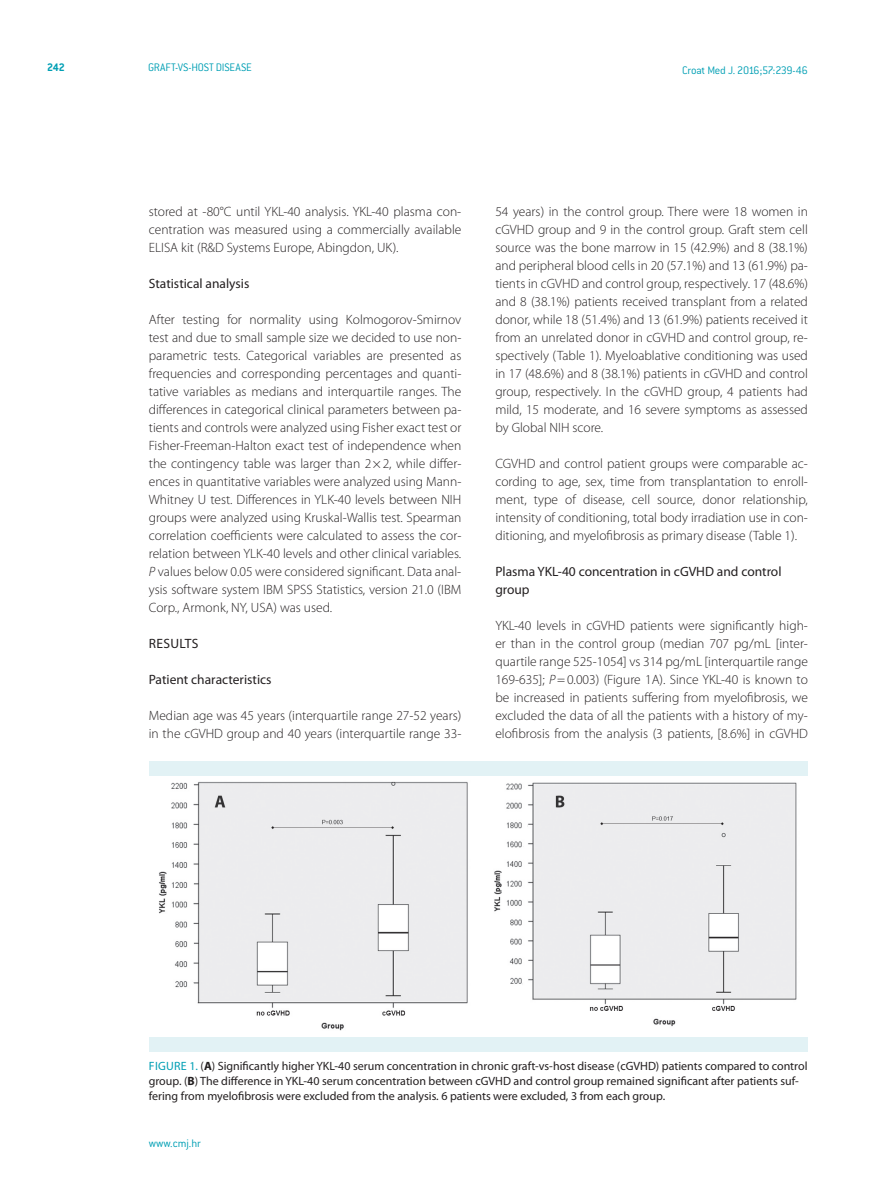
<style>
.page{position:relative;width:893px;height:1191px;background:#fff}
.page>*{position:absolute;margin:0;border:0;box-sizing:border-box;transform-origin:0 0}
.t1{font:300 13.5px/18px "Myriad Pro";color:#231f20;text-align:justify}
.t2{font:13.5px/18px "Myriad Pro";color:#231f20}
.t3{font:13.5px "Myriad Pro";letter-spacing:.02em;color:#231f20}
.t4{font:12px/15px "Myriad Pro";color:#231f20}
.t5{font:300 12px "ITC Conduit LTCE";letter-spacing:-.01em;color:#009fb4}
.t6{font:700 12px "ITC Conduit LTCE";color:#009fb4}
.s1{font-style:italic}
.s2{color:#009fb4}
.s3{font-weight:700}
</style>
<div class="page">
<img style="left:159px;top:781px;width:638px;height:250px">
<div style="left:149px;top:761px;width:659px;height:15px;background:#e2f2f5"></div>
<div style="left:149px;top:1036px;width:659px;height:15px;background:#e2f2f5"></div>
<p class="t6" style="left:47px;top:60px;width:19px">242</p>
<p class="t5" style="left:148px;top:61px;width:105px">GRAFT-VS-HOST DISEASE</p>
<p class="t5" style="left:682px;top:63px;width:127px">Croat Med J. 2016;57:239-46</p>
<p class="t1" style="left:149px;top:202px;width:314px">stored at -80°C until YKL-40 analysis. YKL-40 plasma con&shy;centration was measured using a commercially available ELISA kit (R&amp;D Systems Europe, Abingdon, UK).</p>
<p class="t2" style="left:149px;top:274px;width:102px">Statistical analysis</p>
<p class="t1" style="left:149px;top:310px;width:314px">After testing for normality using Kolmogorov-Smirnov test and due to small sample size we decided to use non&shy;parametric tests. Categorical variables are presented as frequencies and corresponding percentages and quanti&shy;tative variables as medians and interquartile ranges. The differences in categorical clinical parameters between pa&shy;tients and controls were analyzed using Fisher exact test or Fisher-Freeman-Halton exact test of independence when the contingency table was larger than 2×2, while differ&shy;ences in quantitative variables were analyzed using Mann-Whitney U test. Differences in YLK-40 levels between NIH groups were analyzed using Kruskal-Wallis test. Spearman correlation coefficients were calculated to assess the cor&shy;relation between YLK-40 levels and other clinical variables.<br><span class="s1">P</span> values below 0.05 were considered significant. Data anal&shy;ysis software system IBM SPSS Statistics, version 21.0 (IBM Corp., Armonk, NY, USA) was used.</p>
<p class="t3" style="left:149px;top:635px;width:50px">Results</p>
<p class="t2" style="left:149px;top:670px;width:124px">Patient characteristics</p>
<p class="t1" style="left:149px;top:706px;width:314px">Median age was 45 years (interquartile range 27-52 years) in the cGVHD group and 40 years (interquartile range 33-</p>
<p class="t1" style="left:495px;top:202px;width:314px">54 years) in the control group. There were 18 women in cGVHD group and 9 in the control group. Graft stem cell source was the bone marrow in 15 (42.9%) and 8 (38.1%) and peripheral blood cells in 20 (57.1%) and 13 (61.9%) pa&shy;tients in cGVHD and control group, respectively. 17 (48.6%) and 8 (38.1%) patients received transplant from a related donor, while 18 (51.4%) and 13 (61.9%) patients received it from an unrelated donor in cGVHD and control group, re&shy;spectively (Table 1). Myeloablative conditioning was used in 17 (48.6%) and 8 (38.1%) patients in cGVHD and control group, respectively. In the cGVHD group, 4 patients had mild, 15 moderate, and 16 severe symptoms as assessed by Global NIH score.</p>
<p class="t1" style="left:495px;top:454px;width:314px">CGVHD and control patient groups were comparable ac&shy;cording to age, sex, time from transplantation to enroll&shy;ment, type of disease, cell source, donor relationship, intensity of conditioning, total body irradiation use in con&shy;ditioning, and myelofibrosis as primary disease (Table 1).</p>
<p class="t2" style="left:495px;top:562px;width:288px">Plasma YKL-40 concentration in cGVHD and control group</p>
<p class="t1" style="left:495px;top:616px;width:314px">YKL-40 levels in cGVHD patients were significantly high&shy;er than in the control group (median 707 pg/mL [inter&shy;quartile range 525-1054] vs 314 pg/mL [interquartile range 169-635]; <span class="s1">P</span>=0.003) (Figure 1A). Since YKL-40 is known to be increased in patients suffering from myelofibrosis, we excluded the data of all the patients with a history of my&shy;elofibrosis from the analysis (3 patients, [8.6%] in cGVHD</p>
<p class="t4" style="left:149px;top:1058px;width:660px"><span class="s2">Fig ur e 1.</span> (<span class="s3">A</span>) Significantly higher YKL-40 serum concentration in chronic graft-vs-host disease (cGVHD) patients compared to control group. (<span class="s3">B</span>) The difference in YKL-40 serum concentration between cGVHD and control group remained significant after patients suf&shy;fering from myelofibrosis were excluded from the analysis. 6 patients were excluded, 3 from each group.</p>
<p class="t5" style="left:149px;top:1136px;width:54px">www.cmj.hr</p>
</div>
